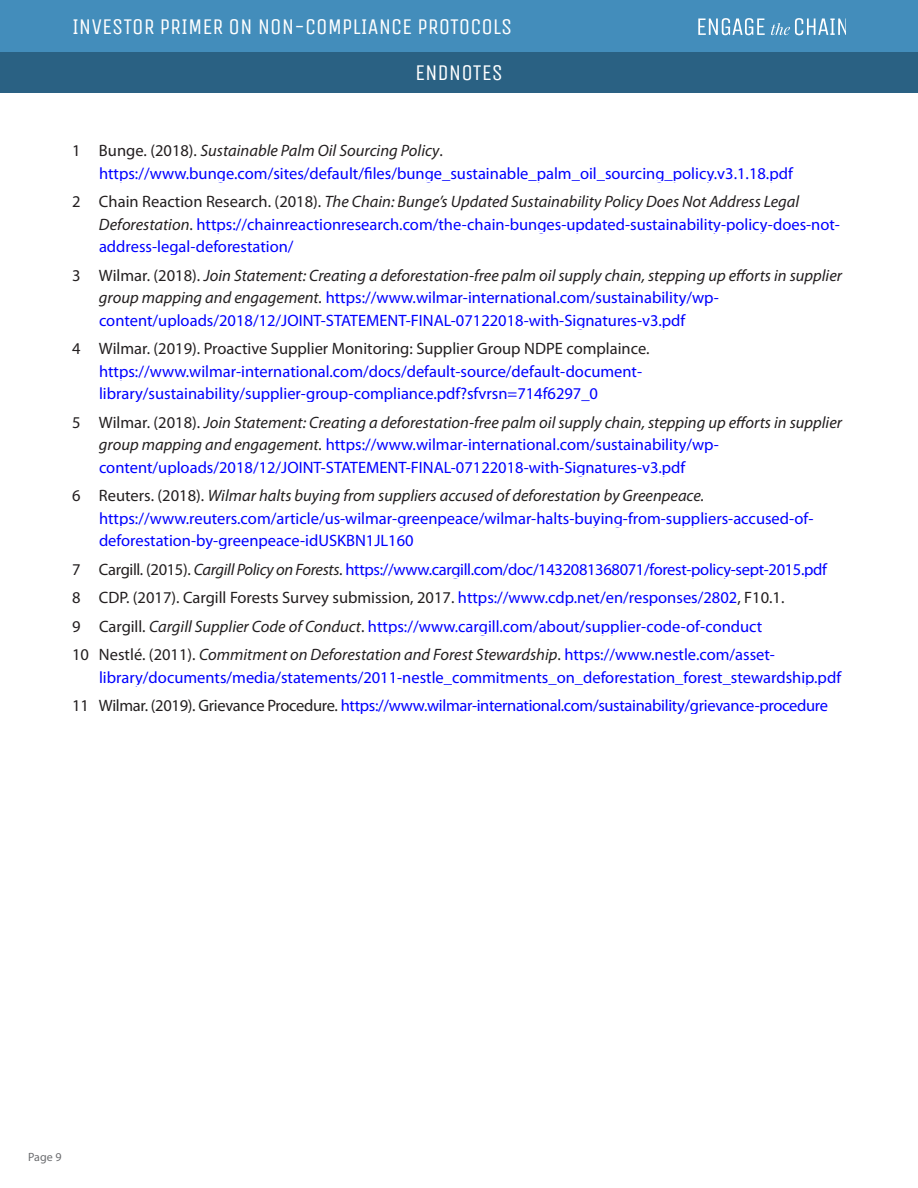
<style>
.page{position:relative;width:918px;height:1188px;background:#fff}
.page>*{position:absolute;margin:0;border:0;box-sizing:border-box;transform-origin:0 0}
.t1{font:22.5px "Unica One";color:#fff}
.t2{font:16.5px/22.5px "Myriad Pro";color:#00f}
.t3{font:16.5px "Myriad Pro";color:#231f20}
.t4{font:12px "Myriad Pro";color:#6c6d70}
.s1{color:#231f20}
.s2{font-style:italic;color:#231f20}
</style>
<div class="page">
<div style="left:0;top:0;width:918px;height:54px;background:#438dbb"></div>
<svg style="left:698px;top:18px;width:67px;height:17px"></svg>
<svg style="left:771px;top:18px;width:75px;height:17px"></svg>
<div style="left:0;top:52px;width:918px;height:41px;background:#2a6183"></div>
<h1 class="t1" style="left:72px;top:14px;width:442px">INVESTOR PRIMER ON NON-COMPLIANCE PROTOCOLS</h1>
<h1 class="t1" style="left:415px;top:60px;width:89px">ENDNOTES</h1>
<p class="t2" style="left:99px;top:139px;width:695px;text-indent:-27px"><span class="s1">1 Bunge. (2018).</span> <span class="s2">Sustainable Palm Oil Sourcing Policy</span><span class="s1">. </span>https://www.bunge.com/sites/default/files/bunge_sustainable_palm_oil_sourcing_policy.v3.1.18.pdf</p>
<p class="t2" style="left:99px;top:190px;width:742px;text-indent:-27px"><span class="s1">2 Chain Reaction Research. (2018).</span> <span class="s2">The Chain: Bunge’s Updated Sustainability Policy Does Not Address Legal<br>Deforestation</span><span class="s1">.</span> https://chainreactionresearch.com/the-chain-bunges-updated-sustainability-policy-does-not&shy;address-legal-deforestation/</p>
<p class="t2" style="left:99px;top:264px;width:745px;text-indent:-27px"><span class="s1">3 Wilmar. (2018).</span> <span class="s2">Join Statement: Creating a deforestation-free palm oil supply chain, stepping up efforts in supplier group mapping and engagement.</span> https://www.wilmar-international.com/sustainability/wp&shy;content/uploads/2018/12/JOINT-STATEMENT-FINAL-07122018-with-Signatures-v3.pdf</p>
<p class="t3" style="left:72px;top:338px;width:579px">4 Wilmar. (2019). Proactive Supplier Monitoring: Supplier Group NDPE complaince.</p>
<p class="t2" style="left:99px;top:360px;width:545px">https://www.wilmar-international.com/docs/default-source/default-document&shy;library/sustainability/supplier-group-compliance.pdf?sfvrsn=714f6297_0</p>
<p class="t2" style="left:99px;top:411px;width:745px;text-indent:-27px"><span class="s1">5 Wilmar. (2018).</span> <span class="s2">Join Statement: Creating a deforestation-free palm oil supply chain, stepping up efforts in supplier group mapping and engagement.</span> https://www.wilmar-international.com/sustainability/wp&shy;content/uploads/2018/12/JOINT-STATEMENT-FINAL-07122018-with-Signatures-v3.pdf</p>
<p class="t2" style="left:99px;top:484px;width:716px;text-indent:-27px"><span class="s1">6 Reuters. (2018).</span> <span class="s2">Wilmar halts buying from suppliers accused of deforestation by Greenpeace. </span>https://www.reuters.com/article/us-wilmar-greenpeace/wilmar-halts-buying-from-suppliers-accused-of&shy;deforestation-by-greenpeace-idUSKBN1JL160</p>
<p class="t2" style="left:72px;top:555px;width:757px;line-height:28.5px"><span class="s1">7 Cargill. (2015).</span> <span class="s2">Cargill Policy on Forests</span><span class="s1">.</span> https://www.cargill.com/doc/1432081368071/forest-policy-sept-2015.pdf <span class="s1">8 CDP. (2017). Cargill Forests Survey submission, 2017.</span> https://www.cdp.net/en/responses/2802<span class="s1">, F10.1.<br>9 Cargill.</span> <span class="s2">Cargill Supplier Code of Conduct</span><span class="s1">.</span> https://www.cargill.com/about/supplier-code-of-conduct<br><span class="s1">10 Nestlé. (2011).</span> <span class="s2">Commitment on Deforestation and Forest Stewardship</span><span class="s1">.</span> https://www.nestle.com/asset-</p>
<p class="t2" style="left:72px;top:663px;width:771px;line-height:28.5px;text-indent:27px">library/documents/media/statements/2011-nestle_commitments_on_deforestation_forest_stewardship.pdf<br><span class="s1">11 Wilmar. (2019). Grievance Procedure.</span> https://www.wilmar-international.com/sustainability/grievance-procedure</p>
<p class="t4" style="left:28px;top:1150px;width:35px">Page 9</p>
</div>
